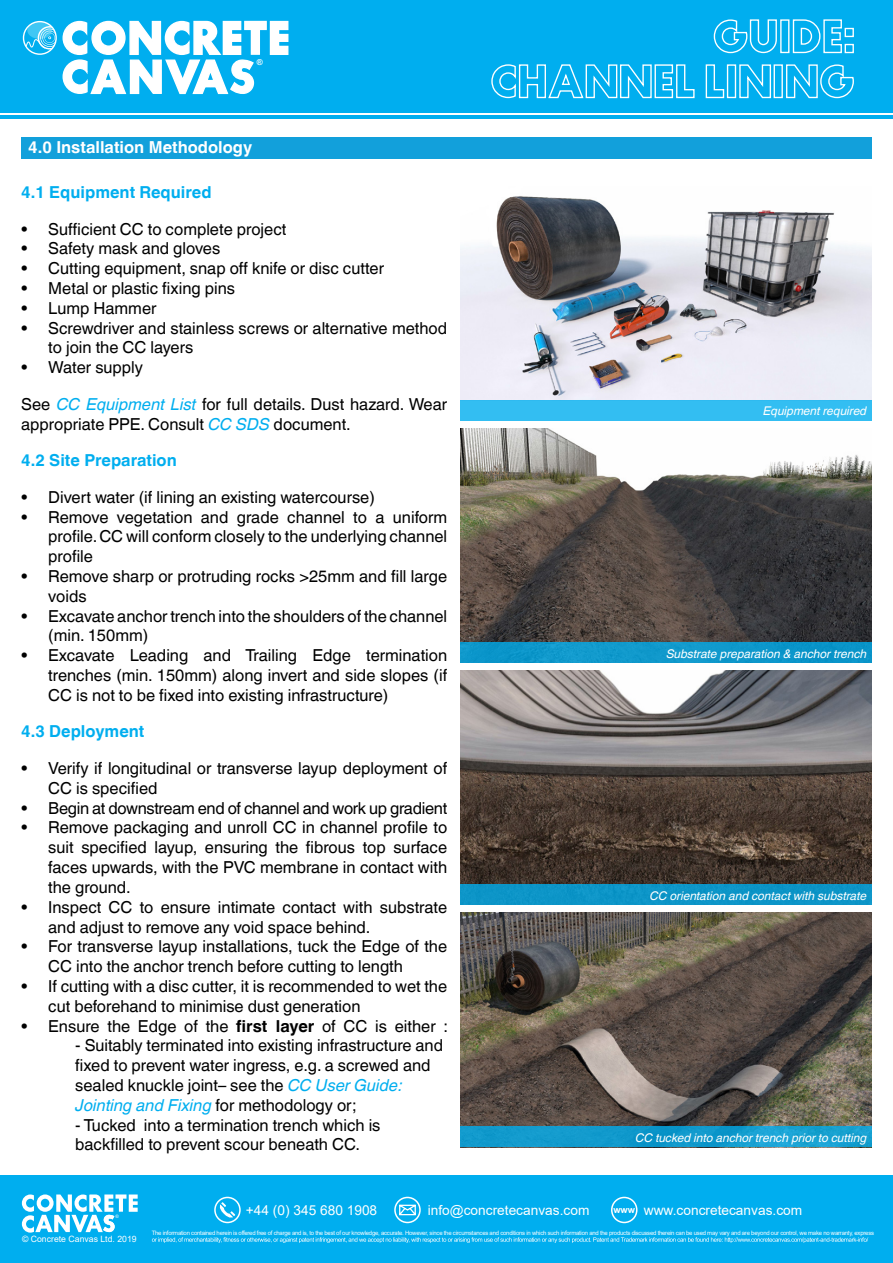
<style>
.page{position:relative;width:893px;height:1263px;background:#fff}
.page>*{position:absolute;margin:0;border:0;box-sizing:border-box;transform-origin:0 0}
.t1{font:16.5px/19.8px "Helvetica World";color:#000}
.t2{font:700 16.5px "Helvetica World";color:#00aeef}
.t3{font:16.5px "Helvetica World";letter-spacing:-.02em;color:#000}
.t4{font:700 16.5px "Helvetica World";color:#fff}
.t5{font:13.65px "Arial";color:#fff}
.t6{font:italic 12px "Helvetica World";color:#fff}
.t7{font:8.7px "Arial";color:#fff}
.t8{font:700 8.1px "Arial";color:#fff}
.t9{font:6px "Arial";letter-spacing:-.04em;color:#fff}
.t10{font:4.65px "Arial";color:#fff}
.s1{font-style:italic;color:#00aeef}
.s2{font-weight:700}
.s3{font-weight:700;font-size:9.3px}
</style>
<div class="page">
<div style="left:0;top:1176px;width:893px;height:87px;background:#00aeef"></div>
<svg style="left:152px;top:1237px;width:716px;height:6px"></svg>
<div style="left:214px;top:1197px;width:27px;height:26px;border:2px solid #fff;border-radius:50%"></div>
<svg style="left:218px;top:1202px;width:17px;height:18px"></svg>
<div style="left:611px;top:1197px;width:26px;height:26px;border:2px solid #fff;border-radius:50%"></div>
<div style="left:394px;top:1197px;width:27px;height:26px;border:2px solid #fff;border-radius:50%"></div>
<svg style="left:398px;top:1203px;width:19px;height:13px"></svg>
<svg style="left:22px;top:1194px;width:116px;height:38px"></svg>
<div style="left:0;top:0;width:893px;height:119px;background:#00aeef"></div>
<hr style="left:0;top:114px;width:893px;height:1px;background:#fff">
<svg style="left:62px;top:20px;width:227px;height:75px"></svg>
<svg style="left:23px;top:22px;width:33px;height:32px"></svg>
<svg style="left:27px;top:22px;width:25px;height:17px"></svg>
<div style="left:23px;top:21px;width:34px;height:34px;border:1px solid #fff;border-radius:50%"></div>
<svg style="left:25px;top:26px;width:31px;height:24px"></svg>
<div style="left:21px;top:137px;width:851px;height:22px;background:#12a0db"></div>
<img style="left:460px;top:196px;width:412px;height:205px">
<img style="left:460px;top:428px;width:412px;height:215px">
<img style="left:460px;top:670px;width:412px;height:215px">
<img style="left:460px;top:912px;width:412px;height:215px">
<svg style="left:713px;top:19px;width:64px;height:35px"></svg>
<div style="left:780px;top:19px;width:9px;height:34px;border:1px solid #fff"></div>
<svg style="left:792px;top:19px;width:62px;height:35px"></svg>
<svg style="left:491px;top:64px;width:204px;height:35px"></svg>
<svg style="left:705px;top:64px;width:20px;height:35px"></svg>
<div style="left:727px;top:64px;width:9px;height:34px;border:1px solid #fff"></div>
<svg style="left:739px;top:64px;width:33px;height:35px"></svg>
<div style="left:774px;top:64px;width:9px;height:34px;border:1px solid #fff"></div>
<svg style="left:786px;top:64px;width:68px;height:35px"></svg>
<div style="left:460px;top:401px;width:412px;height:20px;background:#33bef2"></div>
<div style="left:460px;top:643px;width:412px;height:20px;background:#0d97cb"></div>
<div style="left:460px;top:885px;width:412px;height:20px;background:#0c95c7"></div>
<div style="left:460px;top:1127px;width:412px;height:20px;background:linear-gradient(to right,#0f97cb,#16a1d2)"></div>
<p class="t8" style="left:257px;top:57px;width:7px">®</p>
<p class="t4" style="left:28px;top:137px;width:226px">4.0 Installation Methodology</p>
<p class="t2" style="left:21px;top:183px;width:192px">4.1 Equipment Required</p>
<p class="t1" style="left:21px;top:219px;width:267px">• Sufficient CC to complete project</p>
<p class="t1" style="left:21px;top:239px;width:201px">• Safety mask and gloves</p>
<p class="t1" style="left:21px;top:259px;width:364px">• Cutting equipment, snap off knife or disc cutter</p>
<p class="t1" style="left:21px;top:278px;width:215px">• Metal or plastic fixing pins</p>
<p class="t1" style="left:21px;top:298px;width:137px">• Lump Hammer</p>
<p class="t1" style="left:48px;top:318px;width:400px;text-indent:-27px">• Screwdriver and stainless screws or alternative method to join the CC layers</p>
<p class="t1" style="left:21px;top:358px;width:123px">• Water supply</p>
<p class="t1" style="left:21px;top:394px;width:427px">See <span class="s1">CC Equipment List</span> for full details. Dust hazard. Wear appropriate PPE. Consult <span class="s1">CC SDS</span> document.</p>
<p class="t2" style="left:21px;top:451px;width:157px">4.2 Site Preparation</p>
<p class="t1" style="left:21px;top:487px;width:355px">• Divert water (if lining an existing watercourse)</p>
<p class="t1" style="left:48px;top:507px;width:400px;text-align:justify;text-indent:-27px">• Remove vegetation and grade channel to a uniform profile. CC will conform closely to the underlying channel profile</p>
<p class="t1" style="left:48px;top:566px;width:400px;text-indent:-27px">• Remove sharp or protruding rocks &gt;25mm and fill large voids</p>
<p class="t1" style="left:48px;top:606px;width:400px;text-indent:-27px">• Excavate anchor trench into the shoulders of the channel (min. 150mm)</p>
<p class="t1" style="left:48px;top:646px;width:400px;text-align:justify;text-indent:-27px">• Excavate Leading and Trailing Edge termination trenches (min. 150mm) along invert and side slopes (if CC is not to be fixed into existing infrastructure)</p>
<p class="t2" style="left:21px;top:722px;width:125px">4.3 Deployment</p>
<p class="t1" style="left:48px;top:758px;width:400px;text-indent:-27px">• Verify if longitudinal or transverse layup deployment of<br>CC is specified</p>
<p class="t3" style="left:21px;top:798px;width:427px">• Begin at downstream end of channel and work up gradient</p>
<p class="t1" style="left:48px;top:818px;width:400px;text-align:justify;text-indent:-27px">• Remove packaging and unroll CC in channel profile to suit specified layup, ensuring the fibrous top surface faces upwards, with the PVC membrane in contact with the ground.</p>
<p class="t1" style="left:48px;top:897px;width:400px;text-indent:-27px">• Inspect CC to ensure intimate contact with substrate and adjust to remove any void space behind.</p>
<p class="t1" style="left:48px;top:937px;width:400px;text-indent:-27px">• For transverse layup installations, tuck the Edge of the<br>CC into the anchor trench before cutting to length</p>
<p class="t1" style="left:48px;top:976px;width:400px;text-indent:-27px">• If cutting with a disc cutter, it is recommended to wet the cut beforehand to minimise dust generation</p>
<p class="t1" style="left:21px;top:1016px;width:428px">• Ensure the Edge of the <span class="s2">first layer</span> of CC is either :</p>
<p class="t1" style="left:75px;top:1036px;width:369px">- Suitably terminated into existing infrastructure and fixed to prevent water ingress, e.g. a screwed and sealed knuckle joint– see the <span class="s1">CC User Guide:<br>Jointing and Fixing</span> for methodology or;</p>
<p class="t1" style="left:75px;top:1115px;width:307px">- Tucked into a termination trench which is backfilled to prevent scour beneath CC.</p>
<p class="t6" style="left:763px;top:404px;width:105px">Equipment required</p>
<p class="t6" style="left:666px;top:646px;width:202px">Substrate preparation &amp; anchor trench</p>
<p class="t6" style="left:650px;top:888px;width:218px">CC orientation and contact with substrate</p>
<p class="t6" style="left:635px;top:1130px;width:233px">CC tucked into anchor trench prior to cutting</p>
<p class="t10" style="left:115px;top:1213px;width:5px">®</p>
<p class="t5" style="left:246px;top:1201px;width:133px">+44 (0) 345 680 1908</p>
<p class="t5" style="left:428px;top:1201px;width:163px">info@concretecanvas.com</p>
<p class="t5" style="left:613px;top:1201px;width:190px"><span class="s3">www</span> www.concretecanvas.com</p>
<p class="t7" style="left:22px;top:1232px;width:116px">© Concrete Canvas Ltd. 2019</p>
<p class="t9" style="left:152px;top:1228px;width:724px">The information contained herein is offered free of charge and is, to the best of our knowledge, accurate. However, since the circumstances and conditions in which such information and the products discussed therein can be used may vary and are beyond our control, we make no warranty, express</p>
</div>
